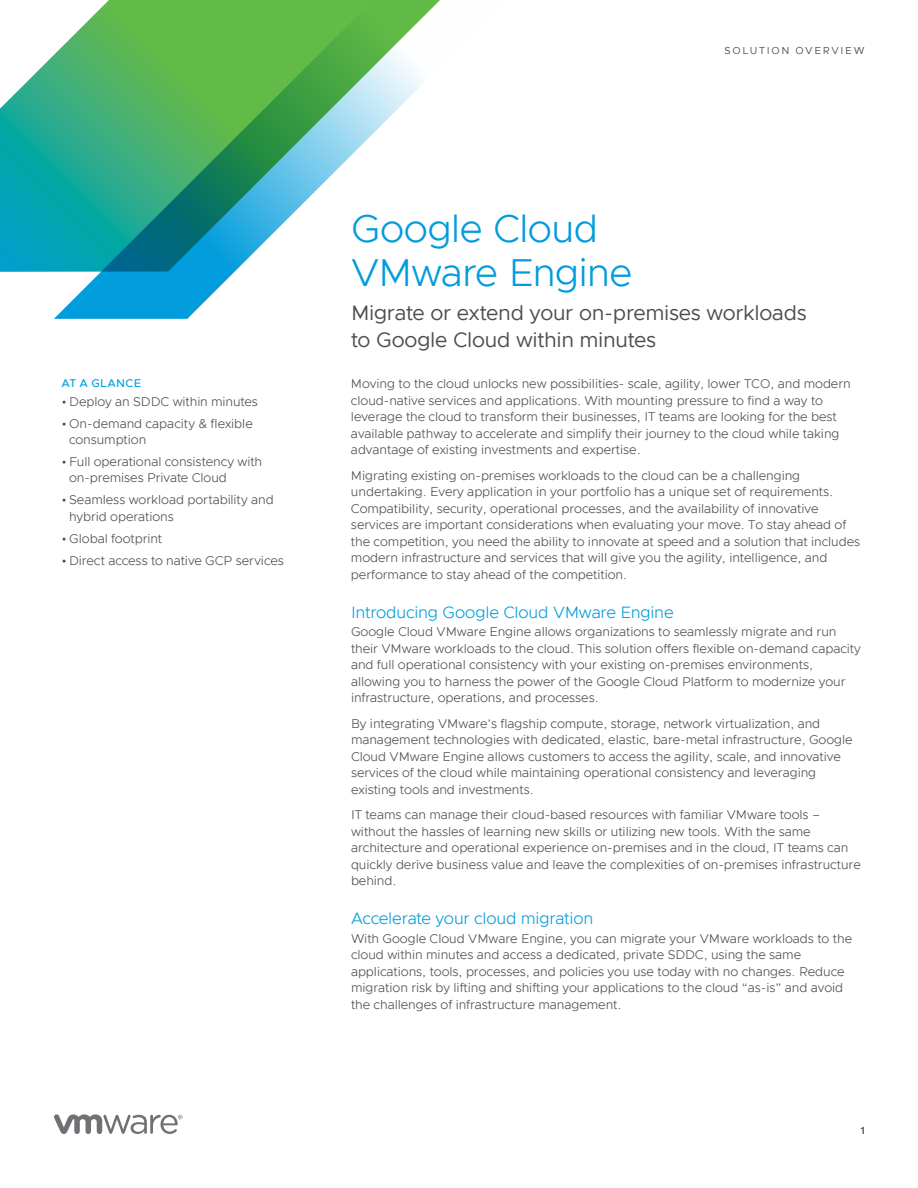
<style>
.page{position:relative;width:918px;height:1188px;background:#fff}
.page>*{position:absolute;margin:0;border:0;box-sizing:border-box;transform-origin:0 0}
.t1{font:300 39px/43.5px "Metropolis";letter-spacing:-.02em;color:#009cdc}
.t2{font:21px/27px "Metropolis";letter-spacing:-.015em;color:#4d4d4f}
.t3{font:300 16.5px "Metropolis";letter-spacing:-.015em;color:#009cdc}
.t4{font:300 12.75px/16.5px "Metropolis";letter-spacing:-.005em;color:#4d4d4f}
.t5{font:500 11.25px "Metropolis";letter-spacing:.025em;color:#009cdc}
.t6{font:10.2px "Metropolis";letter-spacing:.165em;color:#4d4d4f}
.t7{font:600 10.2px "Metropolis";color:#4d4d4f}
</style>
<div class="page">
<svg style="left:54px;top:1114px;width:129px;height:20px"></svg>
<svg style="left:0;top:55px;width:54px;height:217px;background:#2ab1b3"></svg>
<svg style="left:54px;top:0;width:386px;height:319px"></svg>
<p class="t5" style="left:62px;top:376px;width:81px">AT A GLANCE</p>
<p class="t4" style="left:62px;top:393px;width:198px">• Deploy an SDDC within minutes</p>
<p class="t4" style="left:69px;top:415px;width:185px;text-indent:-8px">• On-demand capacity &amp; flexible consumption</p>
<p class="t4" style="left:69px;top:453px;width:195px;text-indent:-8px">• Full operational consistency with on-premises Private Cloud</p>
<p class="t4" style="left:69px;top:492px;width:206px;text-indent:-8px">• Seamless workload portability and hybrid operations</p>
<p class="t4" style="left:62px;top:530px;width:102px">• Global footprint</p>
<p class="t4" style="left:62px;top:552px;width:224px">• Direct access to native GCP services</p>
<p class="t6" style="left:724px;top:44px;width:142px">SOLUTION OVERVIEW</p>
<h1 class="t1" style="left:351px;top:207px;width:283px">Google Cloud<br>VMware Engine</h1>
<h2 class="t2" style="left:351px;top:299px;width:457px">Migrate or extend your on-premises workloads to Google Cloud within minutes</h2>
<p class="t4" style="left:351px;top:375px;width:501px">Moving to the cloud unlocks new possibilities- scale, agility, lower TCO, and modern cloud-native services and applications. With mounting pressure to find a way to leverage the cloud to transform their businesses, IT teams are looking for the best available pathway to accelerate and simplify their journey to the cloud while taking advantage of existing investments and expertise.</p>
<p class="t4" style="left:351px;top:467px;width:511px">Migrating existing on-premises workloads to the cloud can be a challenging undertaking. Every application in your portfolio has a unique set of requirements.<br>Compatibility, security, operational processes, and the availability of innovative services are important considerations when evaluating your move. To stay ahead of the competition, you need the ability to innovate at speed and a solution that includes modern infrastructure and services that will give you the agility, intelligence, and performance to stay ahead of the competition.</p>
<p class="t3" style="left:351px;top:602px;width:324px">Introducing Google Cloud VMware Engine</p>
<p class="t4" style="left:351px;top:624px;width:511px">Google Cloud VMware Engine allows organizations to seamlessly migrate and run their VMware workloads to the cloud. This solution offers flexible on-demand capacity and full operational consistency with your existing on-premises environments, allowing you to harness the power of the Google Cloud Platform to modernize your infrastructure, operations, and processes.</p>
<p class="t4" style="left:351px;top:715px;width:503px">By integrating VMware’s flagship compute, storage, network virtualization, and management technologies with dedicated, elastic, bare-metal infrastructure, Google Cloud VMware Engine allows customers to access the agility, scale, and innovative services of the cloud while maintaining operational consistency and leveraging existing tools and investments.</p>
<p class="t4" style="left:351px;top:807px;width:511px">IT teams can manage their cloud-based resources with familiar VMware tools – without the hassles of learning new skills or utilizing new tools. With the same architecture and operational experience on-premises and in the cloud, IT teams can quickly derive business value and leave the complexities of on-premises infrastructure behind.</p>
<p class="t3" style="left:351px;top:908px;width:244px">Accelerate your cloud migration</p>
<p class="t4" style="left:351px;top:930px;width:503px">With Google Cloud VMware Engine, you can migrate your VMware workloads to the cloud within minutes and access a dedicated, private SDDC, using the same applications, tools, processes, and policies you use today with no changes. Reduce migration risk by lifting and shifting your applications to the cloud “as-is” and avoid the challenges of infrastructure management.</p>
<p class="t7" style="left:861px;top:1124px;width:6px">1</p>
</div>
